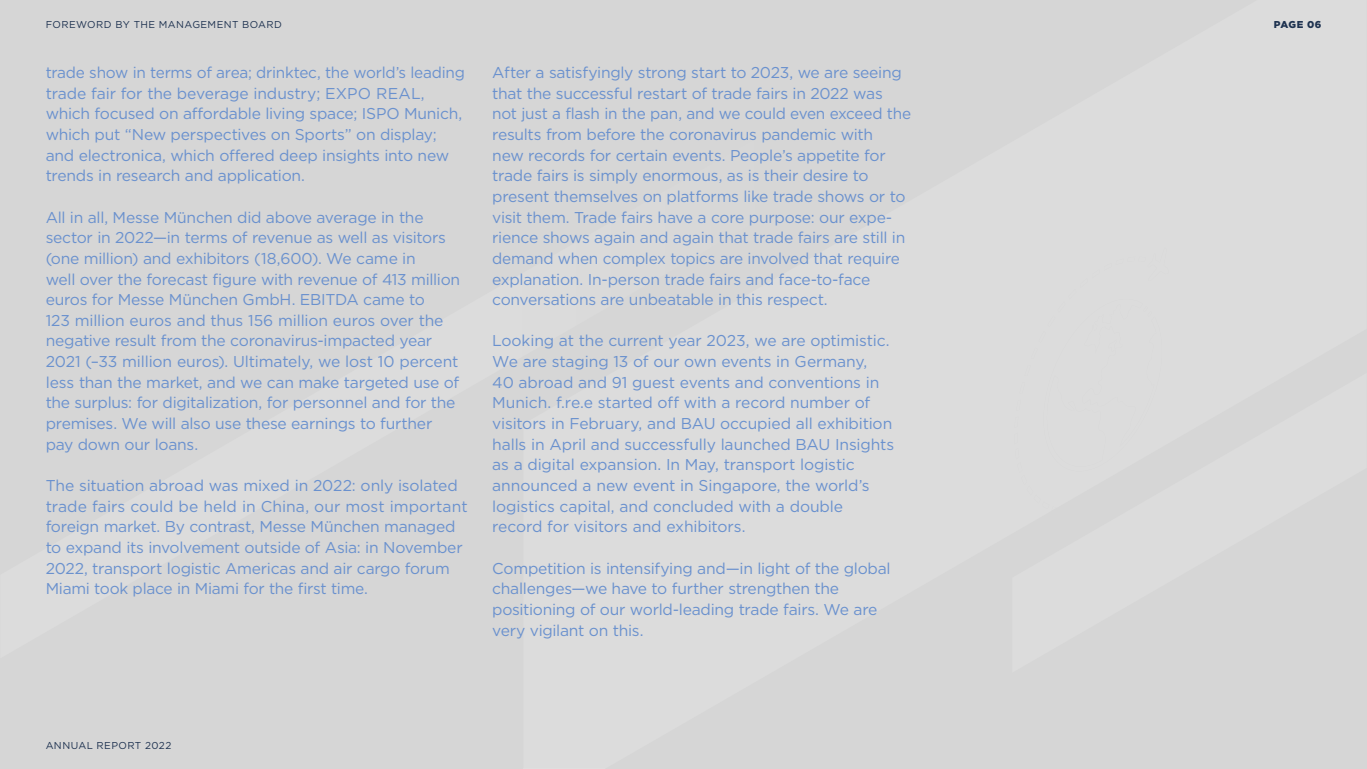
<style>
.page{position:relative;width:1367px;height:769px;background:#fff}
.page>*{position:absolute;margin:0;border:0;box-sizing:border-box;transform-origin:0 0}
.t1{font:15.6px/20.6px "Gotham";letter-spacing:-.015em;color:#6a91ce}
.t2{font:10px "Gotham";letter-spacing:.04em;color:#1e3250}
.t3{font:900 10px "Gotham";letter-spacing:.025em;color:#1e3250}
</style>
<div class="page">
<div style="left:0;top:0;width:1366px;height:768px;background:#d6d6d6"></div>
<svg style="left:523px;top:768px;width:82px;height:1px"></svg>
<p class="t2" style="left:46px;top:18px;width:238px">FOREWORD BY THE MANAGEMENT BOARD</p>
<p class="t1" style="left:46px;top:62px;width:420px">trade show in terms of area; drinktec, the world’s leading trade fair for the beverage industry; EXPO REAL, which focused on affordable living space; ISPO Munich, which put “New perspectives on Sports” on display; and electronica, which offered deep insights into new trends in research and application.</p>
<p class="t1" style="left:46px;top:206px;width:416px">All in all, Messe München did above average in the sector in 2022—in terms of revenue as well as visitors (one million) and exhibitors (18,600). We came in<br>well over the forecast figure with revenue of 413 million euros for Messe München GmbH. EBITDA came to<br>123 million euros and thus 156 million euros over the negative result from the coronavirus-impacted year 2021 (–33 million euros). Ultimately, we lost 10 percent less than the market, and we can make targeted use of the surplus: for digitalization, for personnel and for the premises. We will also use these earnings to further pay down our loans.</p>
<p class="t1" style="left:46px;top:474px;width:423px">The situation abroad was mixed in 2022: only isolated trade fairs could be held in China, our most important foreign market. By contrast, Messe München managed to expand its involvement outside of Asia: in November 2022, transport logistic Americas and air cargo forum Miami took place in Miami for the first time.</p>
<p class="t1" style="left:492px;top:62px;width:420px">After a satisfyingly strong start to 2023, we are seeing that the successful restart of trade fairs in 2022 was not just a flash in the pan, and we could even exceed the results from before the coronavirus pandemic with<br>new records for certain events. People’s appetite for trade fairs is simply enormous, as is their desire to present themselves on platforms like trade shows or to visit them. Trade fairs have a core purpose: our expe&shy;rience shows again and again that trade fairs are still in demand when complex topics are involved that require explanation. In-person trade fairs and face-to-face conversations are unbeatable in this respect.</p>
<p class="t1" style="left:492px;top:330px;width:403px">Looking at the current year 2023, we are optimistic.<br>We are staging 13 of our own events in Germany,<br>40 abroad and 91 guest events and conventions in Munich. f.re.e started off with a record number of visitors in February, and BAU occupied all exhibition halls in April and successfully launched BAU Insights as a digital expansion. In May, transport logistic announced a new event in Singapore, the world’s logistics capital, and concluded with a double record for visitors and exhibitors.</p>
<p class="t1" style="left:492px;top:557px;width:400px">Competition is intensifying and—in light of the global challenges—we have to further strengthen the positioning of our world-leading trade fairs. We are very vigilant on this.</p>
<p class="t2" style="left:46px;top:738px;width:127px">ANNUAL REPORT 2022</p>
<p class="t3" style="left:1273px;top:17px;width:49px">PAGE 06</p>
</div>
